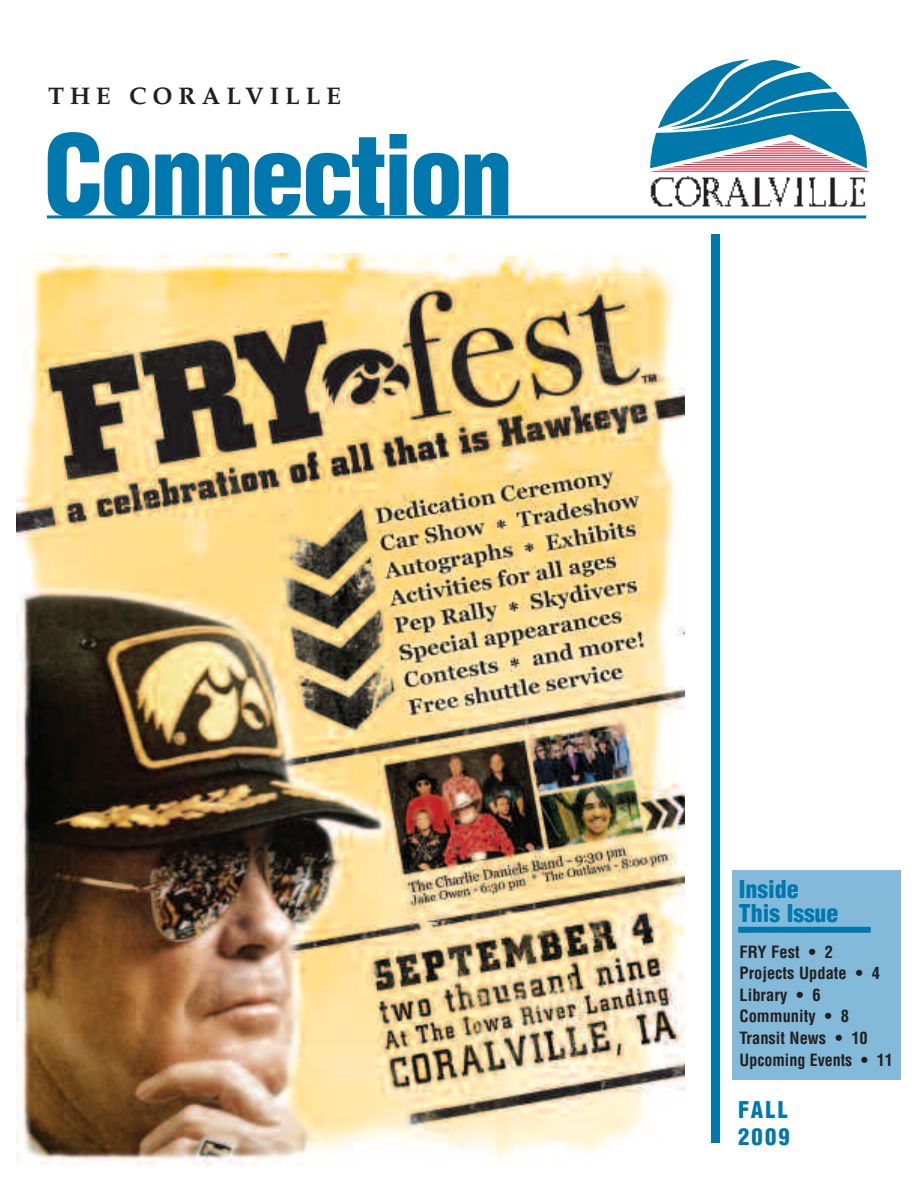
<style>
.page{position:relative;width:918px;height:1188px;background:#fff}
.page>*{position:absolute;margin:0;border:0;box-sizing:border-box;transform-origin:0 0}
.t1{font:900 condensed 108px "Helvetica";letter-spacing:-.035em;color:#0078ae}
.t2{font:900 condensed 24px/24px "Helvetica";color:#0078ae}
.t3{font:700 24px "Palatino";letter-spacing:.25em;color:#231f20}
.t4{font:900 condensed 22.5px/27px "Helvetica";letter-spacing:.1em;color:#0078ae}
.t5{font:700 condensed 16.5px/21.6px "Helvetica";color:#231f20}
</style>
<div class="page">
<hr style="left:47px;top:215px;width:819px;height:3px;background:#0078ae">
<svg style="left:650px;top:59px;width:217px;height:107px"></svg>
<hr style="left:650px;top:170px;width:220px;height:2px;background:#d63247">
<hr style="left:650px;top:168px;width:220px;height:2px;background:#d63247">
<hr style="left:650px;top:166px;width:220px;height:2px;background:#d63247">
<hr style="left:650px;top:164px;width:220px;height:1px;background:#d63247">
<hr style="left:650px;top:161px;width:220px;height:2px;background:#d63247">
<hr style="left:650px;top:159px;width:220px;height:2px;background:#d63247">
<hr style="left:650px;top:157px;width:220px;height:1px;background:#d63247">
<hr style="left:650px;top:155px;width:220px;height:1px;background:#d63247">
<hr style="left:650px;top:152px;width:220px;height:2px;background:#d63247">
<hr style="left:650px;top:150px;width:220px;height:2px;background:#d63247">
<hr style="left:650px;top:148px;width:220px;height:1px;background:#d63247">
<hr style="left:650px;top:146px;width:220px;height:1px;background:#d63247">
<hr style="left:650px;top:143px;width:220px;height:2px;background:#d63247">
<hr style="left:650px;top:141px;width:220px;height:2px;background:#d63247">
<img style="left:650px;top:175px;width:216px;height:32px">
<div style="left:732px;top:870px;width:169px;height:210px;background:#83b9d9"></div>
<div style="left:738px;top:927px;width:133px;height:6px;background:#0078ae"></div>
<div style="left:711px;top:234px;width:9px;height:909px;background:#0078ae"></div>
<img style="left:17px;top:253px;width:667px;height:913px">
<h2 class="t3" style="left:48px;top:82px;width:295px">THE CORALVILLE</h2>
<h1 class="t1" style="left:44px;top:115px;width:472px">Connection</h1>
<h2 class="t2" style="left:739px;top:878px;width:101px">Inside<br>This Issue</h2>
<p class="t5" style="left:740px;top:941px;width:155px">FRY Fest • 2<br>Projects Update • 4<br>Library • 6<br>Community • 8<br>Transit News • 10<br>Upcoming Events • 11</p>
<h3 class="t4" style="left:738px;top:1096px;width:53px">FALL<br>2009</h3>
</div>
